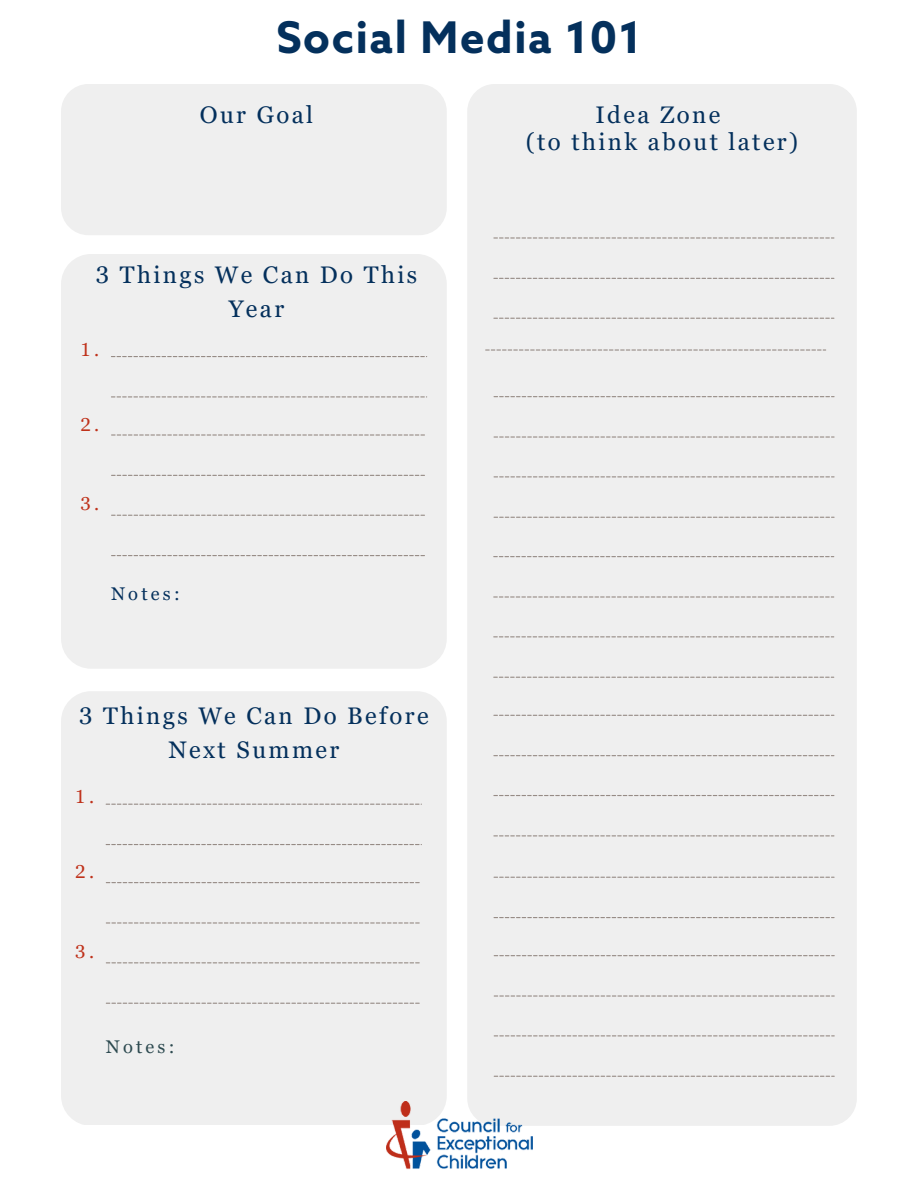
<style>
.page{position:relative;width:918px;height:1188px;background:#fff}
.page>*{position:absolute;margin:0;border:0;box-sizing:border-box;transform-origin:0 0}
.t1{font:700 43.8px "Azo Sans";letter-spacing:.04em;color:#04305c}
.t2{font:24px/33.8px "Georgia Pro";letter-spacing:.1em;color:#04305c;text-align:center}
.t3{font:18.6px "Georgia Pro";color:#bf311a}
.t4{font:18.3px "Georgia Pro";letter-spacing:.175em;color:#2d4a50}
.t5{font:18.3px "Georgia Pro";letter-spacing:.175em;color:#04305c}
</style>
<div class="page">
<div style="left:61px;top:84px;width:386px;height:151px;background:#efefef;border-radius:27px"></div>
<div style="left:61px;top:254px;width:386px;height:414px;background:#efefef;border-radius:30px"></div>
<div style="left:61px;top:691px;width:386px;height:434px;background:#efefef;border-radius:30px"></div>
<div style="left:467px;top:84px;width:390px;height:1042px;background:#efefef;border-radius:27px"></div>
<svg style="left:493px;top:237px;width:341px;height:2px"></svg>
<svg style="left:493px;top:278px;width:341px;height:1px"></svg>
<svg style="left:493px;top:318px;width:341px;height:1px"></svg>
<svg style="left:485px;top:349px;width:341px;height:2px"></svg>
<svg style="left:494px;top:396px;width:341px;height:1px"></svg>
<svg style="left:494px;top:436px;width:341px;height:2px"></svg>
<svg style="left:494px;top:476px;width:341px;height:1px"></svg>
<svg style="left:494px;top:517px;width:341px;height:1px"></svg>
<svg style="left:493px;top:556px;width:341px;height:1px"></svg>
<svg style="left:493px;top:596px;width:341px;height:2px"></svg>
<svg style="left:493px;top:636px;width:341px;height:1px"></svg>
<svg style="left:493px;top:677px;width:341px;height:1px"></svg>
<svg style="left:493px;top:715px;width:341px;height:1px"></svg>
<svg style="left:493px;top:755px;width:341px;height:1px"></svg>
<svg style="left:493px;top:795px;width:341px;height:1px"></svg>
<svg style="left:493px;top:835px;width:341px;height:1px"></svg>
<svg style="left:494px;top:877px;width:341px;height:1px"></svg>
<svg style="left:494px;top:917px;width:341px;height:1px"></svg>
<svg style="left:494px;top:955px;width:341px;height:1px"></svg>
<svg style="left:494px;top:995px;width:341px;height:2px"></svg>
<svg style="left:494px;top:1035px;width:341px;height:1px"></svg>
<svg style="left:494px;top:1076px;width:341px;height:1px"></svg>
<svg style="left:106px;top:804px;width:316px;height:1px"></svg>
<svg style="left:106px;top:844px;width:316px;height:1px"></svg>
<svg style="left:106px;top:882px;width:314px;height:1px"></svg>
<svg style="left:106px;top:922px;width:314px;height:2px"></svg>
<svg style="left:106px;top:962px;width:314px;height:1px"></svg>
<svg style="left:106px;top:1003px;width:314px;height:1px"></svg>
<svg style="left:111px;top:356px;width:316px;height:1px"></svg>
<svg style="left:111px;top:396px;width:316px;height:1px"></svg>
<svg style="left:111px;top:434px;width:314px;height:2px"></svg>
<svg style="left:111px;top:475px;width:314px;height:1px"></svg>
<svg style="left:111px;top:515px;width:314px;height:1px"></svg>
<svg style="left:111px;top:555px;width:314px;height:1px"></svg>
<img style="left:387px;top:1102px;width:146px;height:67px">
<p class="t1" style="left:276px;top:15px;width:367px">Social Media 101</p>
<h2 class="t2" style="left:200px;top:98px;width:115px">Our Goal</h2>
<h2 class="t2" style="left:96px;top:258px;width:323px">3 Things We Can Do This<br>Year</h2>
<p class="t3" style="left:81px;top:339px;width:20px">1.</p>
<p class="t3" style="left:81px;top:413px;width:20px">2.</p>
<p class="t3" style="left:81px;top:493px;width:20px">3.</p>
<p class="t5" style="left:111px;top:584px;width:70px">Notes:</p>
<p class="t2" style="left:79px;top:699px;width:351px">3 Things We Can Do Before<br>Next Summer</p>
<p class="t3" style="left:75px;top:786px;width:20px">1.</p>
<p class="t3" style="left:75px;top:861px;width:20px">2.</p>
<h2 class="t3" style="left:75px;top:941px;width:20px">3.</h2>
<p class="t4" style="left:106px;top:1036px;width:70px">Notes:</p>
<h2 class="t2" style="left:526px;top:102px;width:274px;line-height:27px">Idea Zone<br>(to think about later)</h2>
</div>
